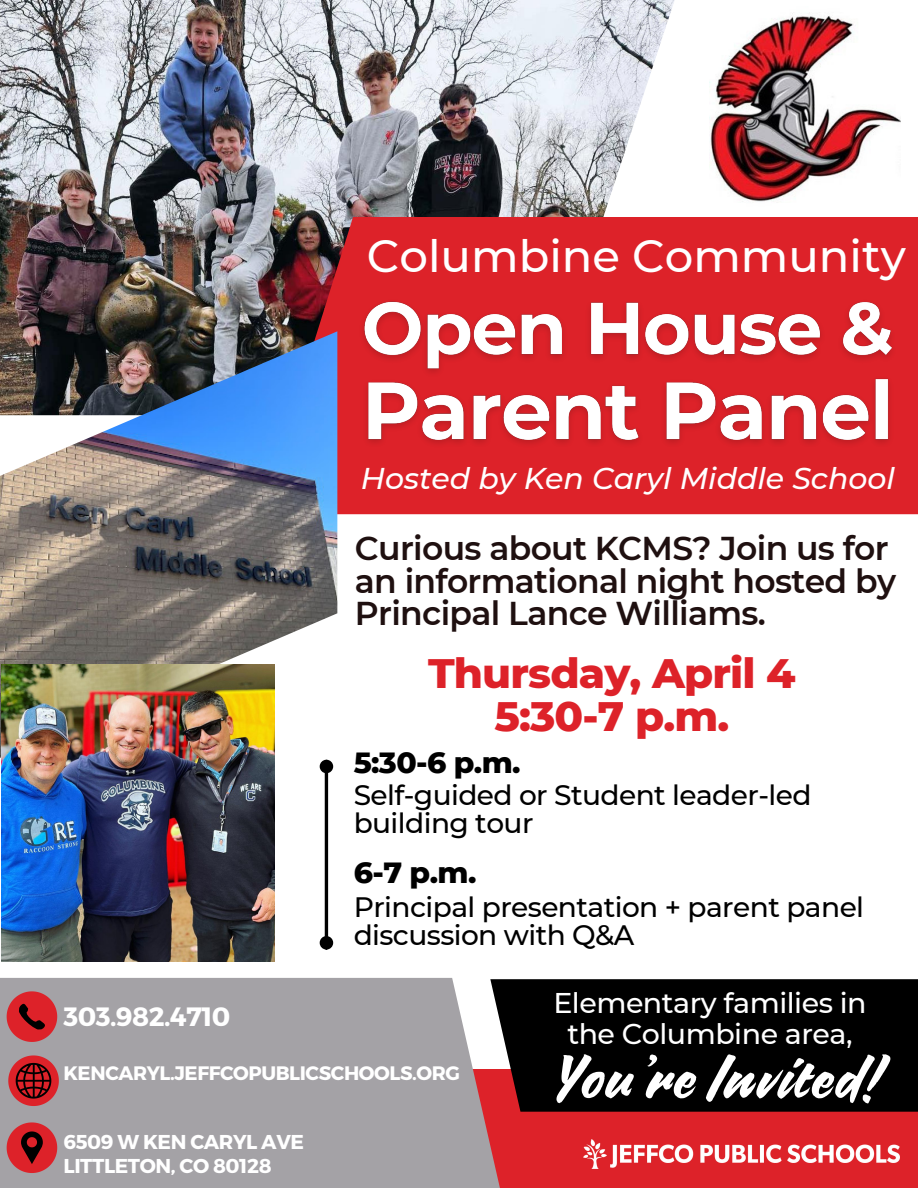
<style>
.page{position:relative;width:918px;height:1188px;background:#fff}
.page>*{position:absolute;margin:0;border:0;box-sizing:border-box;transform-origin:0 0}
.t1{font:59.25px "Quotes Script";letter-spacing:.045em;color:#fff}
.t2{font:500 45px "Montserrat";color:#fff}
.t3{font:800 42px/42.8px "Montserrat";letter-spacing:-.02em;color:#dd2229;text-align:center}
.t4{font:600 33px/32.7px "Montserrat";letter-spacing:-.02em;color:#1f1010}
.t5{font:italic 500 30px "Montserrat";color:#fff}
.t6{font:800 29.7px "Montserrat";color:#000}
.t7{font:500 28.5px/31.5px "Montserrat";letter-spacing:-.015em;color:#fff;text-align:center}
.t8{font:500 28.05px/28px "Montserrat";letter-spacing:-.02em;color:#000}
.t9{font:700 26.55px "Montserrat";letter-spacing:-.02em;color:#fff}
.t10{font:700 20.1px "Montserrat";letter-spacing:-.02em;color:#fff}
.t11{font:700 19.5px "Montserrat";letter-spacing:-.02em;color:#fff}
</style>
<div class="page">
<img style="left:0;top:0;width:675px;height:331px">
<svg style="left:260px;top:217px;width:658px;height:297px;background:#cf242b"></svg>
<div style="left:397px;top:1070px;width:521px;height:118px;background:#dd2229"></div>
<div style="left:509px;top:979px;width:409px;height:133px;background:#000"></div>
<svg style="left:0;top:978px;width:509px;height:210px;background:#a7a0a4"></svg>
<svg style="left:7px;top:991px;width:50px;height:51px;background:#bc3a3f"></svg>
<svg style="left:8px;top:1055px;width:51px;height:51px;background:#a4383d"></svg>
<svg style="left:7px;top:1122px;width:50px;height:51px;background:#b0383d"></svg>
<img style="left:710px;top:13px;width:190px;height:189px">
<img style="left:0;top:331px;width:337px;height:427px">
<img style="left:1px;top:664px;width:274px;height:297px">
<hr style="left:325px;top:772px;width:3px;height:165px;background:#000">
<div style="left:321px;top:938px;width:11px;height:10px;background:#000;border-radius:50%"></div>
<div style="left:320px;top:936px;width:13px;height:14px;border:3px solid #000;border-radius:50%"></div>
<div style="left:321px;top:761px;width:11px;height:11px;background:#000;border-radius:50%"></div>
<div style="left:320px;top:760px;width:13px;height:13px;border:3px solid #000;border-radius:50%"></div>
<img style="left:583px;top:1140px;width:316px;height:29px">
<img style="left:354px;top:284px;width:560px;height:176px">
<h6 class="t2" style="left:367px;top:229px;width:540px">Columbine Community</h6>
<p class="t5" style="left:361px;top:460px;width:536px">Hosted by Ken Caryl Middle School</p>
<p class="t4" style="left:355px;top:532px;width:543px">Curious about KCMS? Join us for an informational night hosted by<br>Principal Lance Williams.</p>
<p class="t3" style="left:428px;top:652px;width:369px">Thursday, April 4<br>5:30-7 p.m.</p>
<p class="t6" style="left:354px;top:745px;width:169px">5:30-6 p.m.</p>
<p class="t8" style="left:354px;top:781px;width:459px">Self-guided or Student leader-led building tour</p>
<p class="t6" style="left:354px;top:854px;width:124px">6-7 p.m.</p>
<p class="t8" style="left:354px;top:893px;width:512px">Principal presentation + parent panel discussion with Q&amp;A</p>
<h3 class="t9" style="left:63px;top:999px;width:168px">303.982.4710</h3>
<h4 class="t11" style="left:63px;top:1060px;width:398px">KENCARYL.JEFFCOPUBLICSCHOOLS.ORG</h4>
<h6 class="t10" style="left:63px;top:1128px;width:242px">6509 W KEN CARYL AVE</h6>
<h4 class="t10" style="left:63px;top:1153px;width:210px">LITTLETON, CO 80128</h4>
<p class="t7" style="left:553px;top:987px;width:315px">Elementary families in the Columbine area,</p>
<h4 class="t1" style="left:557px;top:1038px;width:323px">You’re Invited!</h4>
</div>
